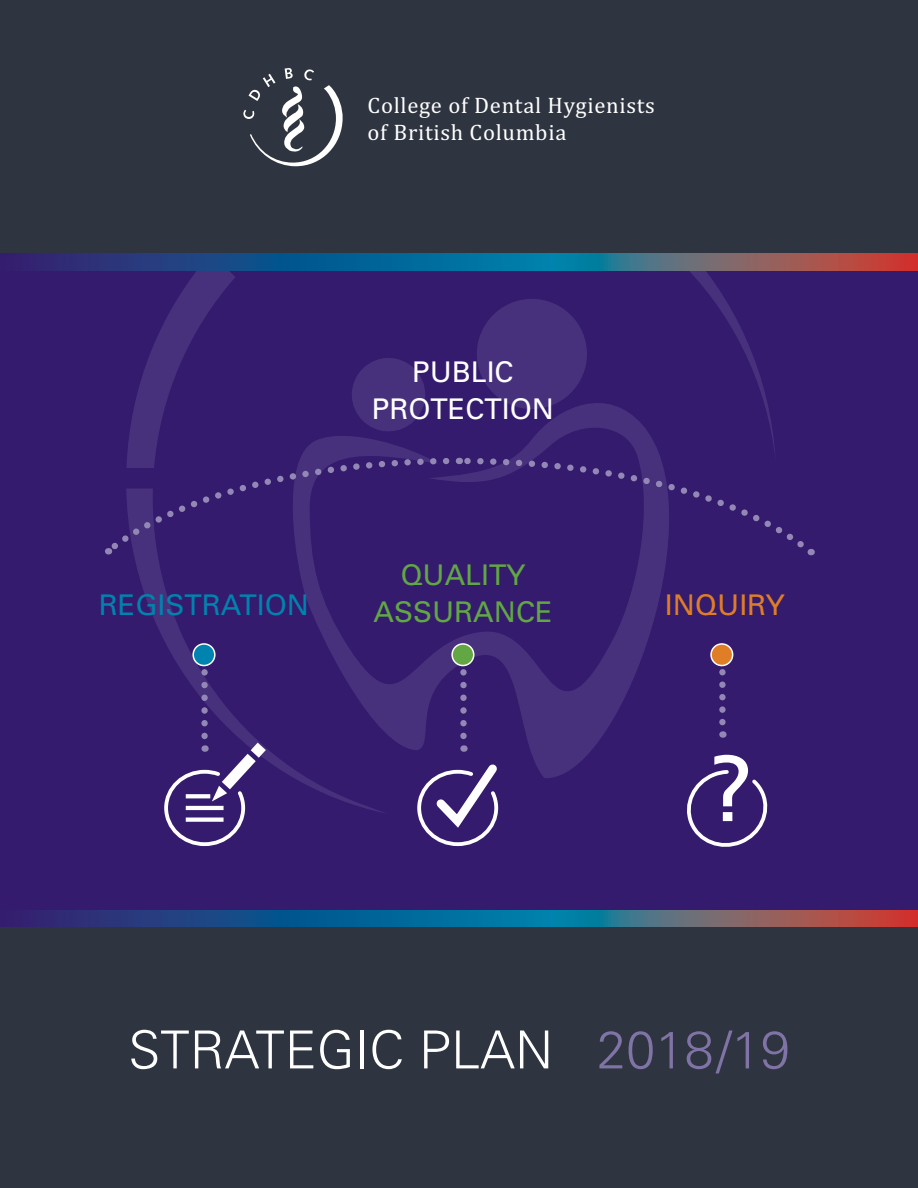
<style>
.page{position:relative;width:918px;height:1188px;background:#2e3540}
.page>*{position:absolute;margin:0;border:0;box-sizing:border-box;transform-origin:0 0}
.t1{font:90px "Univers";color:#fff}
.t2{font:300 52.5px "Univers";color:#fff}
.t3{font:28.5px/37.5px "Univers";color:#62a744;text-align:center}
.t4{font:28.5px/37.5px "Univers";color:#fff;text-align:center}
.t5{font:28.5px "Univers";color:#0083ae}
.t6{font:28.5px "Univers";color:#e07e27}
.t7{font:22.65px/27.2px "Cambria";letter-spacing:.03em;color:#fff}
.s1{color:#8073a6}
</style>
<div class="page">
<svg style="left:243px;top:68px;width:100px;height:99px"></svg>
<div style="left:0;top:270px;width:918px;height:640px;background:#341b6e"></div>
<svg style="left:126px;top:270px;width:650px;height:543px"></svg>
<svg style="left:277px;top:385px;width:438px;height:394px"></svg>
<div style="left:352px;top:358px;width:73px;height:73px;background:#47317c;border-radius:50%"></div>
<div style="left:477px;top:299px;width:110px;height:110px;background:#47317c;border-radius:50%"></div>
<svg style="left:0;top:254px;width:918px;height:16px;background:#3a587f"></svg>
<svg style="left:0;top:910px;width:918px;height:17px;background:#3a587f"></svg>
<svg style="left:201px;top:665px;width:7px;height:71px"></svg>
<svg style="left:460px;top:665px;width:7px;height:71px"></svg>
<svg style="left:719px;top:665px;width:7px;height:57px"></svg>
<div style="left:193px;top:644px;width:22px;height:22px;background:#0083ae;border-radius:50%"></div>
<div style="left:192px;top:643px;width:24px;height:23px;border:2px solid #fff;border-radius:50%"></div>
<div style="left:452px;top:644px;width:22px;height:22px;background:#62a744;border-radius:50%"></div>
<div style="left:451px;top:643px;width:23px;height:23px;border:2px solid #fff;border-radius:50%"></div>
<div style="left:711px;top:644px;width:22px;height:22px;background:#e07e27;border-radius:50%"></div>
<div style="left:710px;top:643px;width:23px;height:23px;border:2px solid #fff;border-radius:50%"></div>
<svg style="left:415px;top:745px;width:89px;height:102px"></svg>
<svg style="left:162px;top:743px;width:104px;height:104px"></svg>
<svg style="left:684px;top:768px;width:86px;height:79px"></svg>
<svg style="left:459px;top:455px;width:353px;height:100px"></svg>
<svg style="left:105px;top:455px;width:348px;height:101px"></svg>
<p class="t7" style="left:368px;top:94px;width:289px">College of Dental Hygienists of British Columbia</p>
<p class="t4" style="left:372px;top:352px;width:184px">PUBLIC<br>PROTECTION</p>
<p class="t3" style="left:373px;top:555px;width:180px">QUALITY<br>ASSURANCE</p>
<p class="t5" style="left:99px;top:587px;width:212px">REGISTRATION</p>
<p class="t6" style="left:665px;top:587px;width:121px">INQUIRY</p>
<h1 class="t1" style="left:709px;top:733px;width:46px">?</h1>
<h2 class="t2" style="left:128px;top:1018px;width:663px">STRATEGIC PLAN <span class="s1">2018/19</span></h2>
</div>
